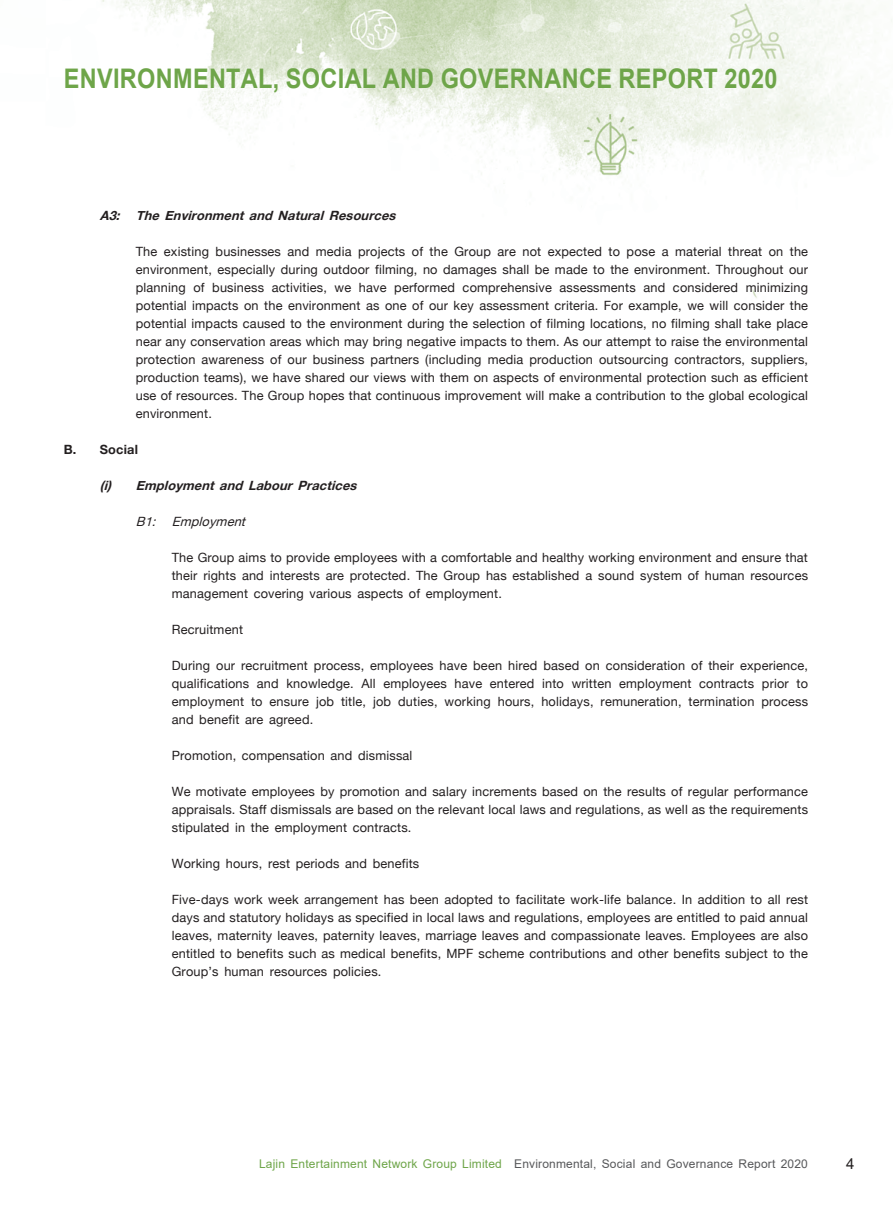
<style>
.page{position:relative;width:893px;height:1212px;background:#fff}
.page>*{position:absolute;margin:0;border:0;box-sizing:border-box;transform-origin:0 0}
.t1{font:700 27px "Arial";letter-spacing:.015em;color:#6ea549;scale:.87 1}
.t2{font:15px "Arial";color:#231f20}
._14_______P6{font:12.75px/18px "Helvetica Neue";letter-spacing:.015em;color:#231f20;text-align:justify}
._13_____P4{font:12.75px/18px "Helvetica Neue";letter-spacing:.015em;color:#231f20;text-align:justify}
._06a_______H5{font:12.75px "Helvetica Neue";letter-spacing:.015em;color:#231f20}
._05_____H3{font:italic 700 12.75px "Helvetica Neue";color:#231f20}
._06_______H4{font:italic 12.75px "Helvetica Neue";color:#231f20}
._04___H2{font:700 12.75px "Helvetica Neue";letter-spacing:.015em;color:#231f20}
.t3{font:12px "Arial";letter-spacing:.015em;color:#57585a}
.s1{color:#6ea549}
</style>
<div class="page">
<img style="left:102px;top:0;width:790px;height:298px">
<h1 class="t1" style="left:64px;top:60px;width:822px">ENVIRONMENTAL, SOCIAL AND GOVERNANCE REPORT 2020</h1>
<p class="_05_____H3" style="left:100px;top:206px;width:303px">A3: TheEnvironmentandNaturalResources</p>
<p class="_13_____P4" style="left:136px;top:243px;width:674px">The existing businesses and media projects of the Group are not expected to pose a material threat on the environment, especially during outdoor filming, no damages shall be made to the environment. Throughout our planning of business activities, we have performed comprehensive assessments and considered minimizing potential impacts on the environment as one of our key assessment criteria. For example, we will consider the potential impacts caused to the environment during the selection of filming locations, no filming shall take place near any conservation areas which may bring negative impacts to them. As our attempt to raise the environmental protection awareness of our business partners (including media production outsourcing contractors, suppliers, production teams), we have shared our views with them on aspects of environmental protection such as efficient use of resources. The Group hopes that continuous improvement will make a contribution to the global ecological environment.</p>
<p class="_04___H2" style="left:64px;top:440px;width:76px">B. Social</p>
<p class="_05_____H3" style="left:100px;top:476px;width:264px">(i) EmploymentandLabourPractices</p>
<p class="_06_______H4" style="left:136px;top:513px;width:116px">B1: Employment</p>
<p class="_14_______P6" style="left:172px;top:549px;width:638px">The Group aims to provide employees with a comfortable and healthy working environment and ensure that their rights and interests are protected. The Group has established a sound system of human resources management covering various aspects of employment.</p>
<p class="_06a_______H5" style="left:172px;top:621px;width:73px">Recruitment</p>
<p class="_14_______P6" style="left:172px;top:657px;width:638px">During our recruitment process, employees have been hired based on consideration of their experience, qualifications and knowledge. All employees have entered into written employment contracts prior to employment to ensure job title, job duties, working hours, holidays, remuneration, termination process and benefit are agreed.</p>
<p class="_06a_______H5" style="left:172px;top:747px;width:242px">Promotion, compensation and dismissal</p>
<p class="_14_______P6" style="left:172px;top:783px;width:638px">We motivate employees by promotion and salary increments based on the results of regular performance appraisals. Staff dismissals are based on the relevant local laws and regulations, as well as the requirements stipulated in the employment contracts.</p>
<p class="_06a_______H5" style="left:172px;top:855px;width:249px">Working hours, rest periods and benefits</p>
<p class="_14_______P6" style="left:172px;top:891px;width:638px">Five-days work week arrangement has been adopted to facilitate work-life balance. In addition to all rest days and statutory holidays as specified in local laws and regulations, employees are entitled to paid annual leaves, maternity leaves, paternity leaves, marriage leaves and compassionate leaves. Employees are also entitled to benefits such as medical benefits, MPF scheme contributions and other benefits subject to the Group’s human resources policies.</p>
<p class="t3" style="left:259px;top:1155px;width:550px"><span class="s1">Lajin Entertainment Network Group Limited</span> Environmental, Social and Governance Report 2020</p>
<p class="t2" style="left:846px;top:1153px;width:10px">4</p>
</div>
